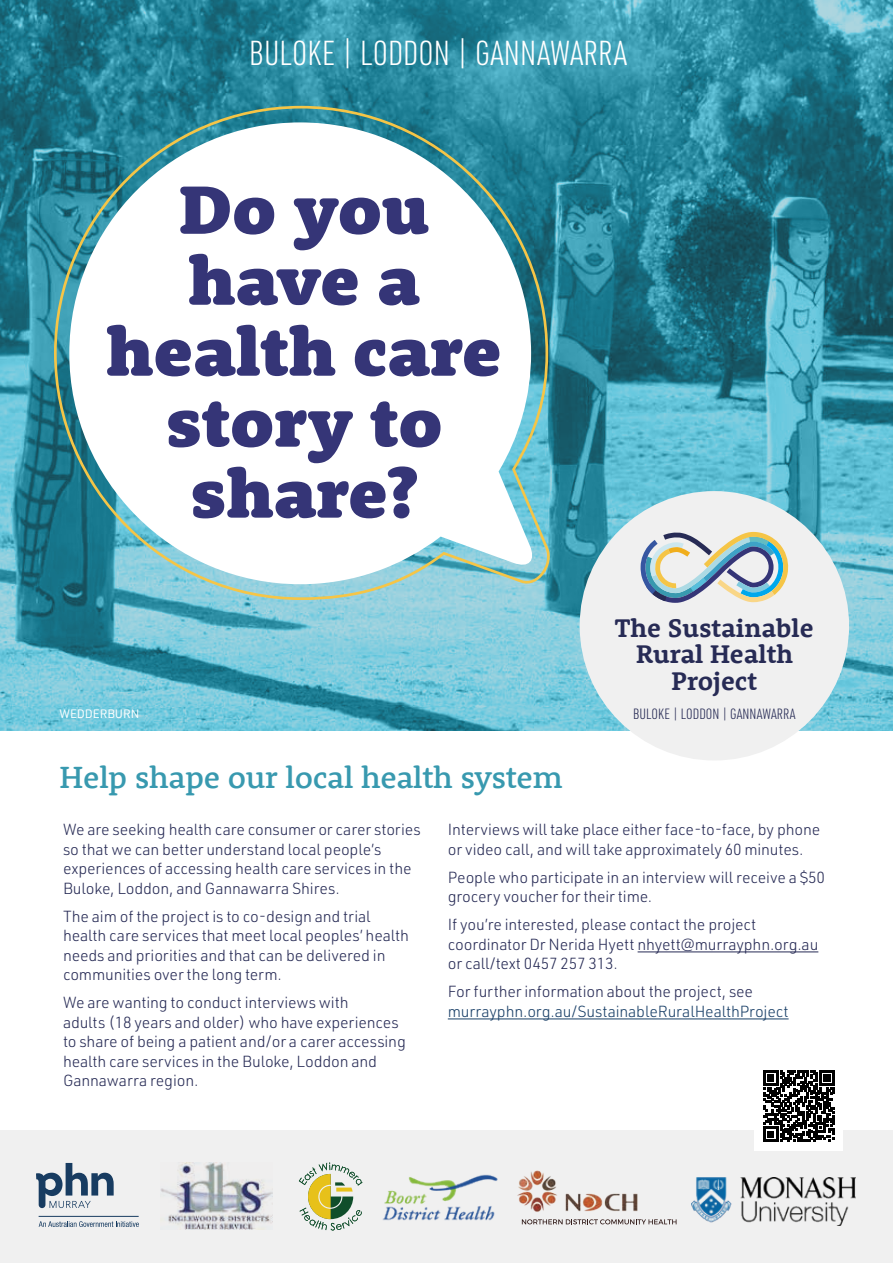
<style>
.page{position:relative;width:893px;height:1263px;background:#fff}
.page>*{position:absolute;margin:0;border:0;box-sizing:border-box;transform-origin:0 0}
.t1{font:900 70.05px/70.9px "Rooney";color:#353577;text-align:center}
.t2{font:300 33.9px "URWDIN Cond";color:#fff}
.t3{font:500 31.5px "Rooney";letter-spacing:-.01em;color:#3899af}
.t4{font:700 26.25px/26.5px "Rooney";color:#272b55;text-align:center}
.t5{font:300 15.75px/19.5px "URWDIN";letter-spacing:-.01em;color:#272b55}
.t6{font:300 15.75px "URWDIN";letter-spacing:-.01em;color:#1a4068}
.t7{font:300 14.55px "URWDIN Cond";color:#272b55}
.t8{font:12px "URWDIN";letter-spacing:-.01em;color:#fff}
</style>
<div class="page">
<img style="left:0;top:0;width:893px;height:731px">
<div style="left:580px;top:491px;width:269px;height:269px;background:#f0f0f0;border-radius:50%"></div>
<svg style="left:640px;top:532px;width:149px;height:71px"></svg>
<hr style="left:638px;top:951px;width:180px;height:1px;background:#272b55">
<hr style="left:448px;top:1018px;width:341px;height:1px;background:#1a4068">
<svg style="left:53px;top:104px;width:501px;height:497px;background:#4a97a2"></svg>
<svg style="left:69px;top:122px;width:467px;height:462px"></svg>
<div style="left:0;top:1130px;width:893px;height:133px;background:#f0f0f0"></div>
<img style="left:382px;top:1174px;width:116px;height:47px">
<img style="left:160px;top:1162px;width:112px;height:67px">
<svg style="left:299px;top:1162px;width:63px;height:68px"></svg>
<img style="left:517px;top:1170px;width:121px;height:42px">
<svg style="left:522px;top:1219px;width:154px;height:5px"></svg>
<img style="left:691px;top:1178px;width:164px;height:47px">
<svg style="left:36px;top:1163px;width:78px;height:45px"></svg>
<svg style="left:39px;top:1221px;width:100px;height:6px"></svg>
<hr style="left:39px;top:1216px;width:100px;height:1px;background:#1a4068">
<div style="left:755px;top:1062px;width:88px;height:88px;background:#fff"></div>
<svg style="left:763px;top:1070px;width:71px;height:72px"></svg>
<h2 class="t2" style="left:249px;top:31px;width:380px">BULOKE | LODDON | GANNAWARRA</h2>
<h1 class="t1" style="left:106px;top:172px;width:397px">Do you have a health care story to share?</h1>
<p class="t8" style="left:59px;top:706px;width:81px">WEDDERBURN</p>
<h3 class="t3" style="left:60px;top:757px;width:504px">Help shape our local health system</h3>
<h3 class="t4" style="left:615px;top:613px;width:200px">The Sustainable<br>Rural Health<br>Project</h3>
<p class="t7" style="left:633px;top:705px;width:164px">BULOKE | LODDON | GANNAWARRA</p>
<p class="t5" style="left:63px;top:819px;width:359px">We are seeking health care consumer or carer stories so that we can better understand local people’s experiences of accessing health care services in the Buloke, Loddon, and Gannawarra Shires.</p>
<p class="t5" style="left:63px;top:906px;width:348px">The aim of the project is to co-design and trial health care services that meet local peoples’ health needs and priorities and that can be delivered in communities over the long term.</p>
<p class="t5" style="left:63px;top:992px;width:344px">We are wanting to conduct interviews with<br>adults (18 years and older) who have experiences to share of being a patient and/or a carer accessing health care services in the Buloke, Loddon and Gannawarra region.</p>
<p class="t5" style="left:448px;top:819px;width:374px">Interviews will take place either face-to-face, by phone or video call, and will take approximately 60 minutes.</p>
<p class="t5" style="left:448px;top:867px;width:379px">People who participate in an interview will receive a $50 grocery voucher for their time.</p>
<p class="t5" style="left:448px;top:914px;width:372px">If you’re interested, please contact the project coordinator Dr Nerida Hyett nhyett@murrayphn.org.au or call/text 0457 257 313.</p>
<p class="t5" style="left:448px;top:981px;width:307px">For further information about the project, see</p>
<p class="t6" style="left:448px;top:1001px;width:342px">murrayphn.org.au/SustainableRuralHealthProject</p>
</div>
